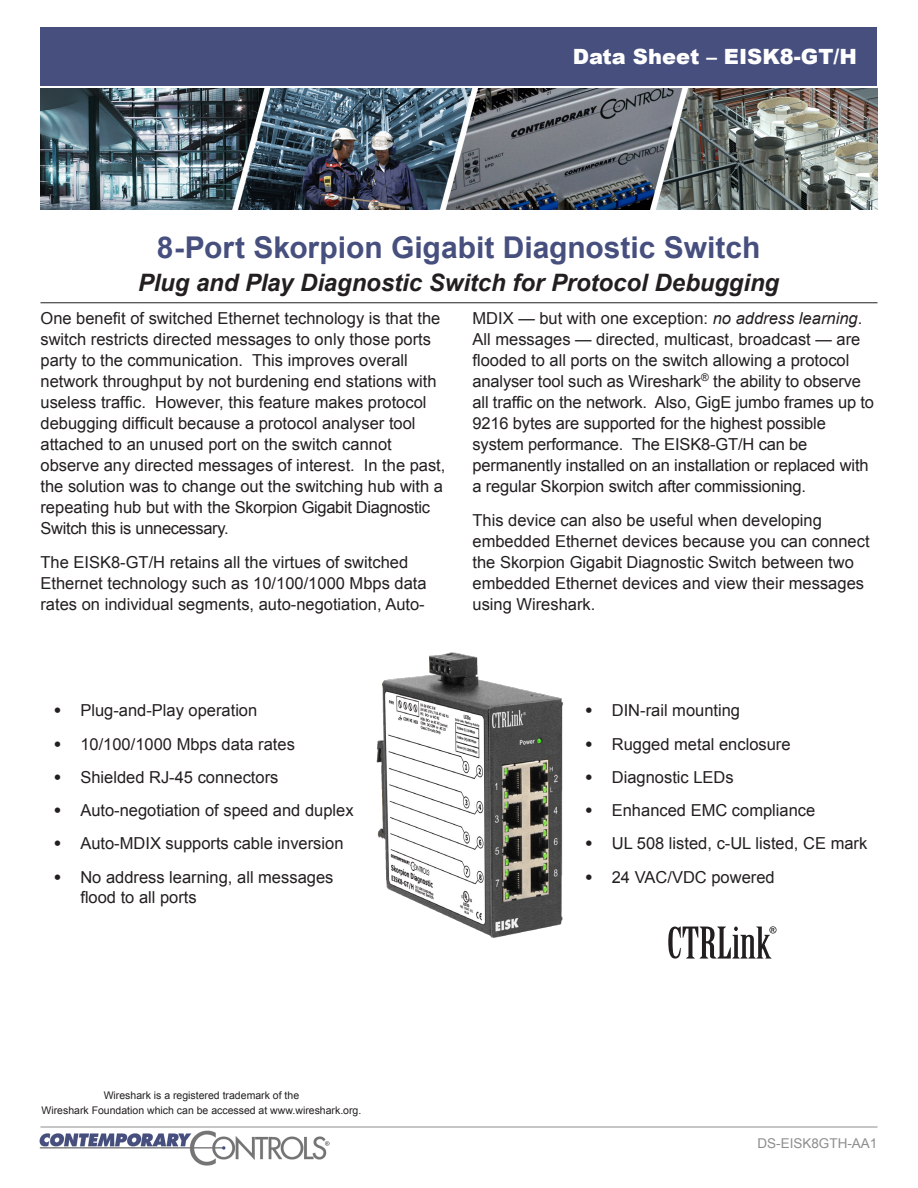
<style>
.page{position:relative;width:918px;height:1188px;background:#fff}
.page>*{position:absolute;margin:0;border:0;box-sizing:border-box;transform-origin:0 0}
.t1{font:700 30px "Arial";color:#464f7e}
.t2{font:italic 700 24px "Arial";letter-spacing:-.005em;color:#231f20}
.t3{font:900 21px "Arial";color:#fff}
.body{font:16.5px/21px "Arial";color:#231f20}
.t4{font:13.5px "Arial";color:#8e8e8d}
.t5{font:10.5px "Arial";color:#231f20}
.s1{font-style:italic}
.s2{font-weight:900}
</style>
<div class="page">
<hr style="left:40px;top:1127px;width:838px;height:1px;background:#8e8d8c">
<div style="left:40px;top:27px;width:838px;height:59px;background:#464f7e"></div>
<img style="left:40px;top:1131px;width:290px;height:35px">
<hr style="left:40px;top:302px;width:838px;height:1px;background:#231f20">
<img style="left:40px;top:89px;width:838px;height:120px">
<img style="left:376px;top:652px;width:187px;height:286px">
<svg style="left:668px;top:926px;width:109px;height:33px"></svg>
<p class="t3" style="left:573px;top:41px;width:286px">Data Sheet – EISK8-GT/H</p>
<p class="t1" style="left:157px;top:228px;width:605px">8-Port Skorpion Gigabit Diagnostic Switch</p>
<p class="t2" style="left:138px;top:267px;width:643px">Plug and Play Diagnostic Switch for Protocol Debugging</p>
<p class="body" style="left:40px;top:307px;width:406px">One benefit of switched Ethernet technology is that the switch restricts directed messages to only those ports party to the communication. This improves overall network throughput by not burdening end stations with useless traffic. However, this feature makes protocol debugging difficult because a protocol analyser tool attached to an unused port on the switch cannot observe any directed messages of interest. In the past, the solution was to change out the switching hub with a repeating hub but with the Skorpion Gigabit Diagnostic Switch this is unnecessary.</p>
<p class="body" style="left:40px;top:552px;width:388px">The EISK8-GT/H retains all the virtues of switched<br>Ethernet technology such as 10/100/1000 Mbps data rates on individual segments, auto-negotiation, Auto-</p>
<p class="body" style="left:472px;top:307px;width:403px">MDIX — but with one exception: <span class="s1">no address learning</span>.<br>All messages — directed, multicast, broadcast — are flooded to all ports on the switch allowing a protocol analyser tool such as Wireshark<sup>®</sup> the ability to observe all traffic on the network. Also, GigE jumbo frames up to 9216 bytes are supported for the highest possible system performance. The EISK8-GT/H can be permanently installed on an installation or replaced with a regular Skorpion switch after commissioning.</p>
<p class="body" style="left:472px;top:510px;width:399px">This device can also be useful when developing embedded Ethernet devices because you can connect the Skorpion Gigabit Diagnostic Switch between two embedded Ethernet devices and view their messages using Wireshark.</p>
<p class="body" style="left:53px;top:700px;width:205px"><span class="s2">•</span> Plug-and-Play operation</p>
<p class="body" style="left:53px;top:733px;width:243px"><span class="s2">•</span> 10/100/1000 Mbps data rates</p>
<p class="body" style="left:53px;top:767px;width:227px"><span class="s2">•</span> Shielded RJ-45 connectors</p>
<p class="body" style="left:53px;top:800px;width:302px"><span class="s2">•</span> Auto-negotiation of speed and duplex</p>
<p class="body" style="left:53px;top:833px;width:292px"><span class="s2">•</span> Auto-MDIX supports cable inversion</p>
<p class="body" style="left:80px;top:867px;width:255px;line-height:19.8px;text-indent:-27px"><span class="s2">•</span> No address learning, all messages flood to all ports</p>
<p class="body" style="left:585px;top:700px;width:157px"><span class="s2">•</span> DIN-rail mounting</p>
<p class="body" style="left:585px;top:733px;width:207px"><span class="s2">•</span> Rugged metal enclosure</p>
<p class="body" style="left:585px;top:767px;width:150px"><span class="s2">•</span> Diagnostic LEDs</p>
<p class="body" style="left:585px;top:800px;width:232px"><span class="s2">•</span> Enhanced EMC compliance</p>
<p class="body" style="left:585px;top:833px;width:284px"><span class="s2">•</span> UL 508 listed, c-UL listed, CE mark</p>
<p class="body" style="left:585px;top:867px;width:191px"><span class="s2">•</span> 24 VAC/VDC powered</p>
<p class="t5" style="left:104px;top:1088px;width:197px">Wireshark is a registered trademark of the</p>
<p class="t5" style="left:42px;top:1103px;width:321px">Wireshark Foundation which can be accessed at www.wireshark.org.</p>
<p class="t4" style="left:757px;top:1134px;width:122px">DS-EISK8GTH-AA1</p>
</div>
